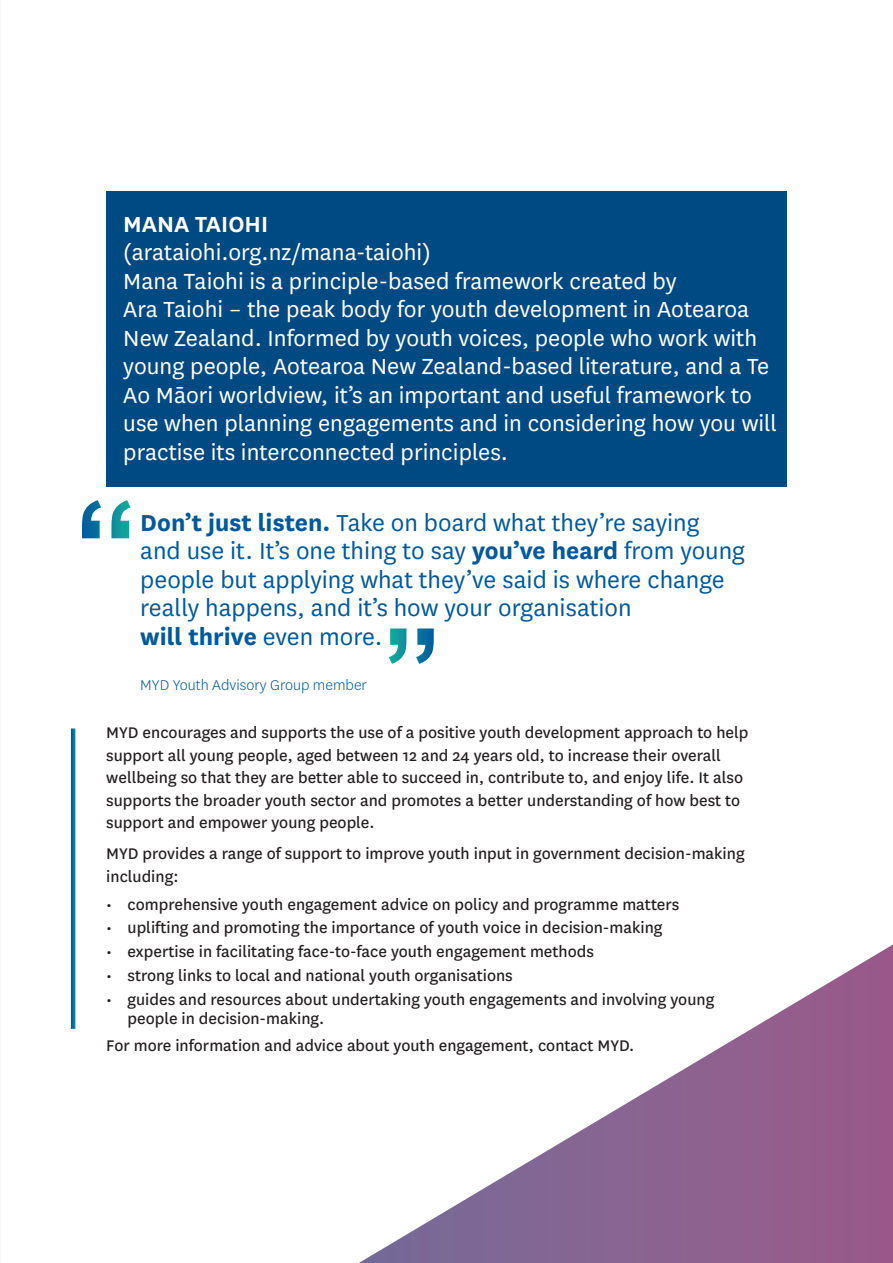
<style>
.page{position:relative;width:893px;height:1263px;background:#fff}
.page>*{position:absolute;margin:0;border:0;box-sizing:border-box;transform-origin:0 0}
.t1{font:27px/28.5px "National";color:#00599b}
.Quote_blue{font:25.5px/28.5px "National";color:#fff}
.Body{font:18px/22.5px "National";color:#231f20}
.t2{font:300 16.5px "National";color:#00599b}
.s1{font-weight:600}
.s2{font-weight:700}
</style>
<div class="page">
<svg style="left:359px;top:944px;width:534px;height:319px"></svg>
<svg style="left:71px;top:728px;width:4px;height:301px"></svg>
<svg style="left:0;top:951px;width:1px;height:312px"></svg>
<hr style="left:0;top:0;width:1px;height:255px;background:#f4f8f9">
<svg style="left:82px;top:500px;width:49px;height:38px"></svg>
<div style="left:106px;top:191px;width:681px;height:296px;background:#004a83"></div>
<svg style="left:389px;top:628px;width:45px;height:36px"></svg>
<p class="Quote_blue" style="left:123px;top:208px;width:655px"><span class="s1">MANA TAIOHI<br></span>(arataiohi.org.nz/mana-taiohi)<br>Mana Taiohi is a principle-based framework created by<br>Ara Taiohi – the peak body for youth development in Aotearoa New Zealand. Informed by youth voices, people who work with young people, Aotearoa New Zealand-based literature, and a Te Ao Māori worldview, it’s an important and useful framework to use when planning engagements and in considering how you will practise its interconnected principles.</p>
<p class="t1" style="left:140px;top:507px;width:606px"><span class="s2">Don’t just listen.</span> Take on board what they’re saying and use it. It’s one thing to say <span class="s2">you’ve heard</span> from young people but applying what they’ve said is where change really happens, and it’s how your organisation<br><span class="s2">will thrive</span> even more.</p>
<p class="t2" style="left:140px;top:675px;width:228px">MYD Youth Advisory Group member</p>
<p class="Body" style="left:106px;top:720px;width:644px">MYD encourages and supports the use of a positive youth development approach to help support all young people, aged between 12 and 24 years old, to increase their overall wellbeing so that they are better able to succeed in, contribute to, and enjoy life. It also supports the broader youth sector and promotes a better understanding of how best to support and empower young people.</p>
<p class="Body" style="left:106px;top:841px;width:640px">MYD provides a range of support to improve youth input in government decision-making including:</p>
<p class="Body" style="left:106px;top:892px;width:574px">• comprehensive youth engagement advice on policy and programme matters</p>
<p class="Body" style="left:106px;top:916px;width:558px">• uplifting and promoting the importance of youth voice in decision-making</p>
<p class="Body" style="left:106px;top:939px;width:489px">• expertise in facilitating face-to-face youth engagement methods</p>
<p class="Body" style="left:106px;top:963px;width:408px">• strong links to local and national youth organisations</p>
<p class="Body" style="left:128px;top:988px;width:588px;line-height:19.5px;text-indent:-21px">• guides and resources about undertaking youth engagements and involving young people in decision-making.</p>
<p class="Body" style="left:106px;top:1033px;width:530px">For more information and advice about youth engagement, contact MYD.</p>
</div>
